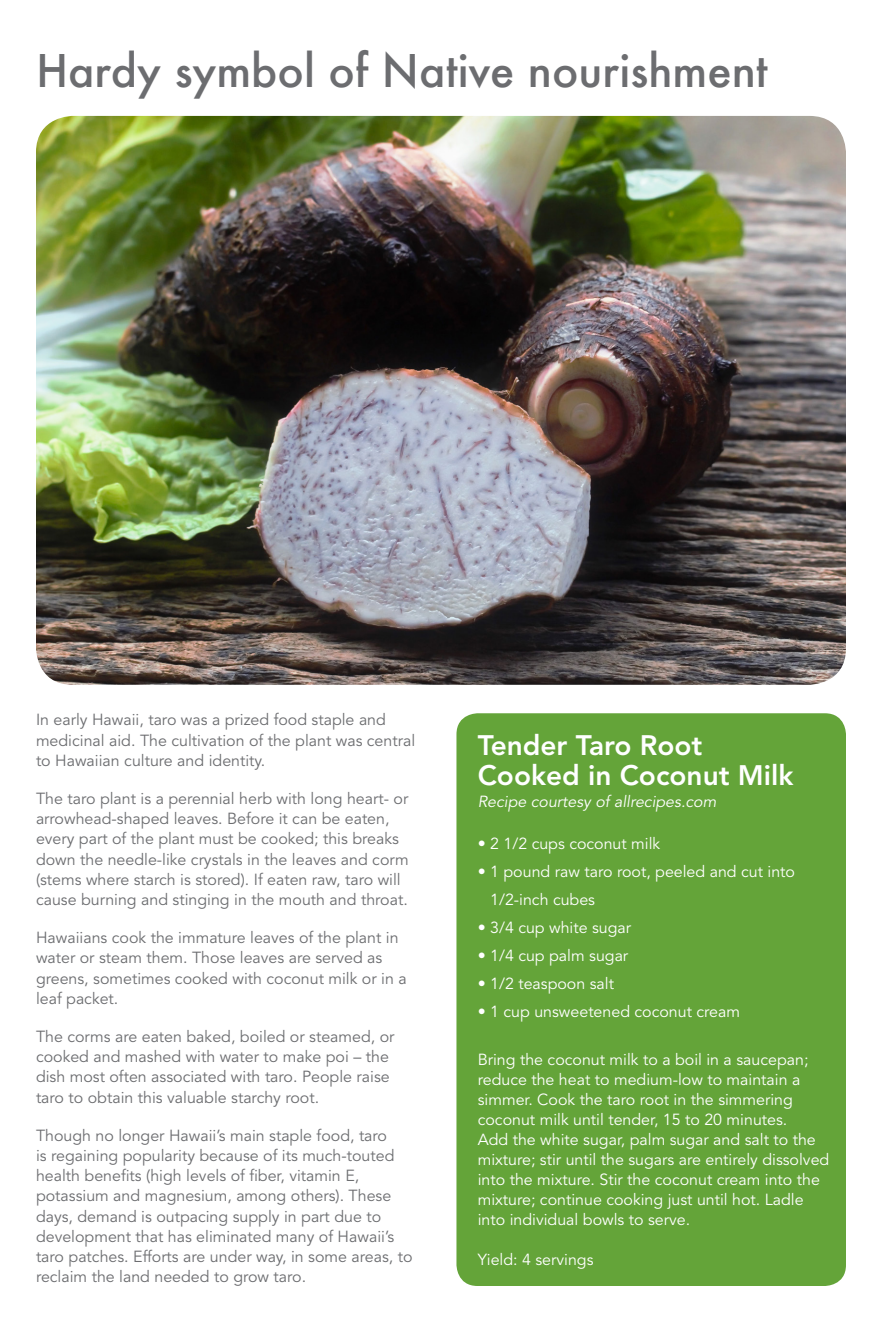
<style>
.page{position:relative;width:882px;height:1332px;background:#fff}
.page>*{position:absolute;margin:0;border:0;box-sizing:border-box;transform-origin:0 0}
.Story_Head{font:500 44px "Futura";color:#6c6d70}
.t1{font:800 28px/30px "Avenir";color:#fff}
.t2{font:16px/20.2px "Avenir";color:#6c6d70}
.t3{font:16px/20px "Avenir";color:#fff}
.t4{font:italic 16px "Avenir";color:#fff}
</style>
<div class="page">
<div style="left:456px;top:713px;width:390px;height:573px;background:#64a439;border-radius:21px"></div>
<img style="left:36px;top:116px;width:810px;height:569px">
<p class="Story_Head" style="left:36px;top:41px;width:733px">Hardy symbol of Native nourishment</p>
<p class="t2" style="left:36px;top:710px;width:381px">In early Hawaii, taro was a prized food staple and medicinal aid. The cultivation of the plant was central to Hawaiian culture and identity.</p>
<p class="t2" style="left:36px;top:789px;width:374px">The taro plant is a perennial herb with long heart- or arrowhead-shaped leaves. Before it can be eaten, every part of the plant must be cooked; this breaks down the needle-like crystals in the leaves and corm (stems where starch is stored). If eaten raw, taro will cause burning and stinging in the mouth and throat.</p>
<p class="t2" style="left:36px;top:928px;width:372px">Hawaiians cook the immature leaves of the plant in water or steam them. Those leaves are served as greens, sometimes cooked with coconut milk or in a leaf packet.</p>
<p class="t2" style="left:36px;top:1027px;width:360px">The corms are eaten baked, boiled or steamed, or cooked and mashed with water to make poi – the dish most often associated with taro. People raise taro to obtain this valuable starchy root.</p>
<p class="t2" style="left:36px;top:1126px;width:378px">Though no longer Hawaii’s main staple food, taro<br>is regaining popularity because of its much-touted health benefits (high levels of fiber, vitamin E, potassium and magnesium, among others). These days, demand is outpacing supply in part due to development that has eliminated many of Hawaii’s taro patches. Efforts are under way, in some areas, to reclaim the land needed to grow taro.</p>
<p class="t1" style="left:478px;top:730px;width:317px">Tender Taro Root<br>Cooked in Coconut Milk</p>
<p class="t4" style="left:478px;top:793px;width:240px">Recipe courtesy of allrecipes.com</p>
<p class="t3" style="left:478px;top:834px;width:184px">• 2 1/2 cups coconut milk</p>
<p class="t3" style="left:490px;top:858px;width:306px;line-height:28px;text-indent:-12px">• 1 pound raw taro root, peeled and cut into<br>1/2-inch cubes</p>
<p class="t3" style="left:478px;top:918px;width:155px">• 3/4 cup white sugar</p>
<p class="t3" style="left:478px;top:946px;width:152px">• 1/4 cup palm sugar</p>
<p class="t3" style="left:478px;top:974px;width:138px">• 1/2 teaspoon salt</p>
<p class="t3" style="left:478px;top:1002px;width:264px">• 1 cup unsweetened coconut cream</p>
<p class="t3" style="left:478px;top:1050px;width:353px">Bring the coconut milk to a boil in a saucepan; reduce the heat to medium-low to maintain a simmer. Cook the taro root in the simmering coconut milk until tender, 15 to 20 minutes.<br>Add the white sugar, palm sugar and salt to the mixture; stir until the sugars are entirely dissolved into the mixture. Stir the coconut cream into the mixture; continue cooking just until hot. Ladle into individual bowls to serve.</p>
<p class="t3" style="left:478px;top:1250px;width:117px">Yield: 4 servings</p>
</div>
